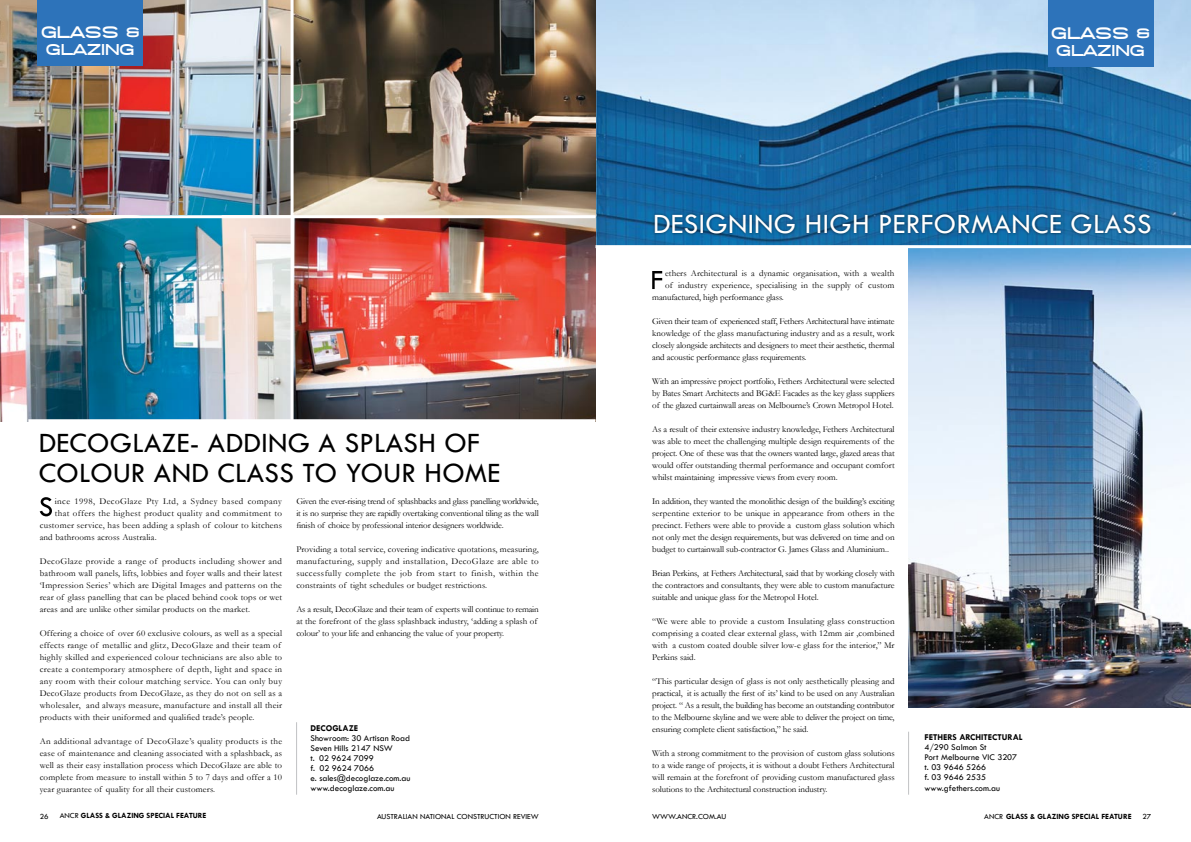
<style>
.page{position:relative;width:1191px;height:842px;background:#fff}
.page>*{position:absolute;margin:0;border:0;box-sizing:border-box;transform-origin:0 0}
.t1{font:29px "Tw Cen";letter-spacing:.01em;color:#000}
.t2{font:29px "Tw Cen";letter-spacing:.01em;color:#fff}
.t3{font:800 17px "SF Grandezza";color:#fff}
.t4{font:800 16px "SF Grandezza";color:#fff}
.t5{font:9px/12px "Garamond";letter-spacing:.015em;color:#000;text-align:justify}
.t6{font:9px/12px "Garamond";letter-spacing:-.01em;color:#000}
.t7{font:9px/10px "Tw Cen";color:#000}
.t8{font:9px "Garamond";letter-spacing:.045em;color:#000}
.t9{font:700 9px "Tw Cen";color:#000}
.t10{font:700 8px "Tw Cen";color:#000}
.t11{font:8px "Tw Cen";color:#000}
.s1{font-weight:400}
</style>
<div class="page">
<img style="left:595px;top:0;width:596px;height:245px">
<img style="left:0;top:0;width:595px;height:422px">
<div style="left:37px;top:0;width:106px;height:66px;background:#2d73ba"></div>
<div style="left:652px;top:211px;width:539px;height:45px;background:#000;opacity:.5"></div>
<svg style="left:40px;top:497px;width:12px;height:19px"></svg>
<hr style="left:296px;top:722px;width:1px;height:73px;background:#c1c2c4">
<hr style="left:908px;top:732px;width:1px;height:63px;background:#c1c2c4">
<svg style="left:652px;top:271px;width:10px;height:18px"></svg>
<hr style="left:290px;top:0;width:3px;height:426px;background:#fff">
<hr style="left:0;top:215px;width:595px;height:3px;background:#fff">
<hr style="left:28px;top:419px;width:567px;height:3px;background:#fff">
<img style="left:909px;top:248px;width:282px;height:460px">
<hr style="left:595px;top:245px;width:596px;height:3px;background:#fff">
<div style="left:1047px;top:0;width:106px;height:66px;background:#2d73ba"></div>
<h2 class="t3" style="left:41px;top:22px;width:100px">GLASS &amp;</h2>
<h3 class="t4" style="left:46px;top:40px;width:90px">GLAZING</h3>
<h1 class="t1" style="left:39px;top:425px;width:109px">DecoGlaze</h1>
<h1 class="t1" style="left:190px;top:425px;width:54px">- Adding</h1>
<h1 class="t1" style="left:319px;top:425px;width:57px">a Splash</h1>
<h1 class="t1" style="left:444px;top:425px;width:37px">o f</h1>
<h1 class="t1" style="left:39px;top:455px;width:37px">Colour</h1>
<h1 class="t1" style="left:154px;top:455px;width:19px">and</h1>
<h1 class="t1" style="left:217px;top:455px;width:33px">Class</h1>
<h1 class="t1" style="left:302px;top:455px;width:77px">to your</h1>
<h1 class="t1" style="left:424px;top:455px;width:20px">Home</h1>
<p class="t8" style="left:55px;top:495px;width:229px">ince 1998, DecoGlaze Pty Ltd, a Sydney based company</p>
<p class="t8" style="left:55px;top:507px;width:229px">that offers the highest product quality and commitment to</p>
<p class="t5" style="left:40px;top:519px;width:244px">customer service, has been adding a splash of colour to kitchens</p>
<p class="t5" style="left:40px;top:531px;width:118px">and bathrooms across Australia.</p>
<p class="t5" style="left:40px;top:555px;width:244px">DecoGlaze provide a range of products including shower and bathroom wall panels, lifts, lobbies and foyer walls and their latest ‘Impression Series’ which are Digital Images and patterns on the rear of glass panelling that can be placed behind cook tops or wet areas and are unlike other similar products on the market.</p>
<p class="t5" style="left:40px;top:627px;width:244px;text-align:left">Offering a choice of over 60 exclusive colours, as well as a special effects range of metallic and glitz, DecoGlaze and their team of highly skilled and experienced colour technicians are also able to create a contemporary atmosphere of depth, light and space in any room with their colour matching service. You can only buy DecoGlaze products from DecoGlaze, as they do not on sell as a wholesaler, and always measure, manufacture and install all their products with their uniformed and qualified trade’s people.</p>
<p class="t5" style="left:40px;top:735px;width:244px">An additional advantage of DecoGlaze’s quality products is the ease of maintenance and cleaning associated with a splashback, as well as their easy installation process which DecoGlaze are able to complete from measure to install within 5 to 7 days and offer a 10 year guarantee of quality for all their customers.</p>
<p class="t5" style="left:296px;top:495px;width:244px">Given the ever-rising trend of splashbacks and glass panelling worldwide, it is no surprise they are rapidly overtaking conventional tiling as the wall finish of choice by professional interior designers worldwide.</p>
<p class="t5" style="left:296px;top:543px;width:244px">Providing a total service, covering indicative quotations, measuring, manufacturing, supply and installation, DecoGlaze are able to successfully complete the job from start to finish, within the constraints of tight schedules or budget restrictions.</p>
<p class="t6" style="left:296px;top:603px;width:244px">As a result, DecoGlaze and their team of experts will continue to remain at the forefront of the glass splashback industry, ‘adding a splash of colour’ to your life and enhancing the value of your property.</p>
<p class="t9" style="left:310px;top:723px;width:49px">DECOGLAZE</p>
<p class="t7" style="left:310px;top:733px;width:101px">Showroom: 30 Artisan Road<br>Seven Hills 2147 NSW<br>t. 02 9624 7099<br>f. 02 9624 7066<br>e. sales@decoglaze.com.au www.decoglaze.com.au</p>
<h2 class="t3" style="left:1051px;top:22px;width:100px">GLASS &amp;</h2>
<h3 class="t4" style="left:1056px;top:40px;width:90px">GLAZING</h3>
<h1 class="t2" style="left:653px;top:206px;width:13px">desi</h1>
<h1 class="t2" style="left:705px;top:206px;width:248px">gning high performance</h1>
<h1 class="t2" style="left:1070px;top:206px;width:38px">glass</h1>
<p class="t5" style="left:665px;top:267px;width:231px">ethers Architectural is a dynamic organisation, with a wealth</p>
<p class="t5" style="left:665px;top:279px;width:231px">of industry experience, specialising in the supply of custom</p>
<p class="t6" style="left:652px;top:291px;width:133px">manufactured, high performance glass.</p>
<p class="t5" style="left:652px;top:315px;width:244px">Given their team of experienced staff, Fethers Architectural have intimate knowledge of the glass manufacturing industry and as a result, work closely alongside architects and designers to meet their aesthetic, thermal and acoustic performance glass requirements.</p>
<p class="t5" style="left:652px;top:375px;width:244px">With an impressive project portfolio, Fethers Architectural were selected by Bates Smart Architects and BG&amp;E Facades as the key glass suppliers of the glazed curtainwall areas on Melbourne’s Crown Metropol Hotel.</p>
<p class="t5" style="left:652px;top:423px;width:244px">As a result of their extensive industry knowledge, Fethers Architectural was able to meet the challenging multiple design requirements of the project. One of these was that the owners wanted large, glazed areas that would offer outstanding thermal performance and occupant comfort whilst maintaining impressive views from every room.</p>
<p class="t5" style="left:652px;top:495px;width:244px">In addition, they wanted the monolithic design of the building’s exciting serpentine exterior to be unique in appearance from others in the precinct. Fethers were able to provide a custom glass solution which not only met the design requirements, but was delivered on time and on budget to curtainwall sub-contractor G. James Glass and Aluminium..</p>
<p class="t5" style="left:652px;top:567px;width:244px">Brian Perkins, at Fethers Architectural, said that by working closely with the contractors and consultants, they were able to custom manufacture suitable and unique glass for the Metropol Hotel.</p>
<p class="t5" style="left:652px;top:615px;width:244px">“We were able to provide a custom Insulating glass construction comprising a coated clear external glass, with 12mm air ,combined with a custom coated double silver low-e glass for the interior,” Mr Perkins said.</p>
<p class="t5" style="left:652px;top:675px;width:244px">“This particular design of glass is not only aesthetically pleasing and practical, it is actually the first of its’ kind to be used on any Australian project. “ As a result, the building has become an outstanding contributor to the Melbourne skyline and we were able to deliver the project on time, ensuring complete client satisfaction,” he said.</p>
<p class="t5" style="left:652px;top:747px;width:244px">With a strong commitment to the provision of custom glass solutions to a wide range of projects, it is without a doubt Fethers Architectural will remain at the forefront of providing custom manufactured glass solutions to the Architectural construction industry.</p>
<p class="t9" style="left:924px;top:732px;width:100px">FETHERS ARCHITECTURAL</p>
<p class="t7" style="left:924px;top:742px;width:94px">4/290 Salmon St<br>Port Melbourne VIC 3207 t. 03 9646 5266<br>f. 03 9646 2535</p>
<p class="t7" style="left:924px;top:783px;width:77px">www.gfethers.com.au</p>
<p class="t11" style="left:40px;top:811px;width:10px">26</p>
<p class="t10" style="left:60px;top:811px;width:148px"><span class="s1">ANCR</span> GLASS &amp; GLAZING SPECIAL FEATURE</p>
<p class="t11" style="left:377px;top:811px;width:163px">AUSTRALIAN NATIONAL CONSTRUCTION REVIEW</p>
<p class="t11" style="left:652px;top:811px;width:76px">WWW.ANCR.COM.AU</p>
<p class="t10" style="left:984px;top:811px;width:149px"><span class="s1">ANCR</span> GLASS &amp; GLAZING SPECIAL FEATURE</p>
<p class="t11" style="left:1142px;top:811px;width:10px">27</p>
</div>
